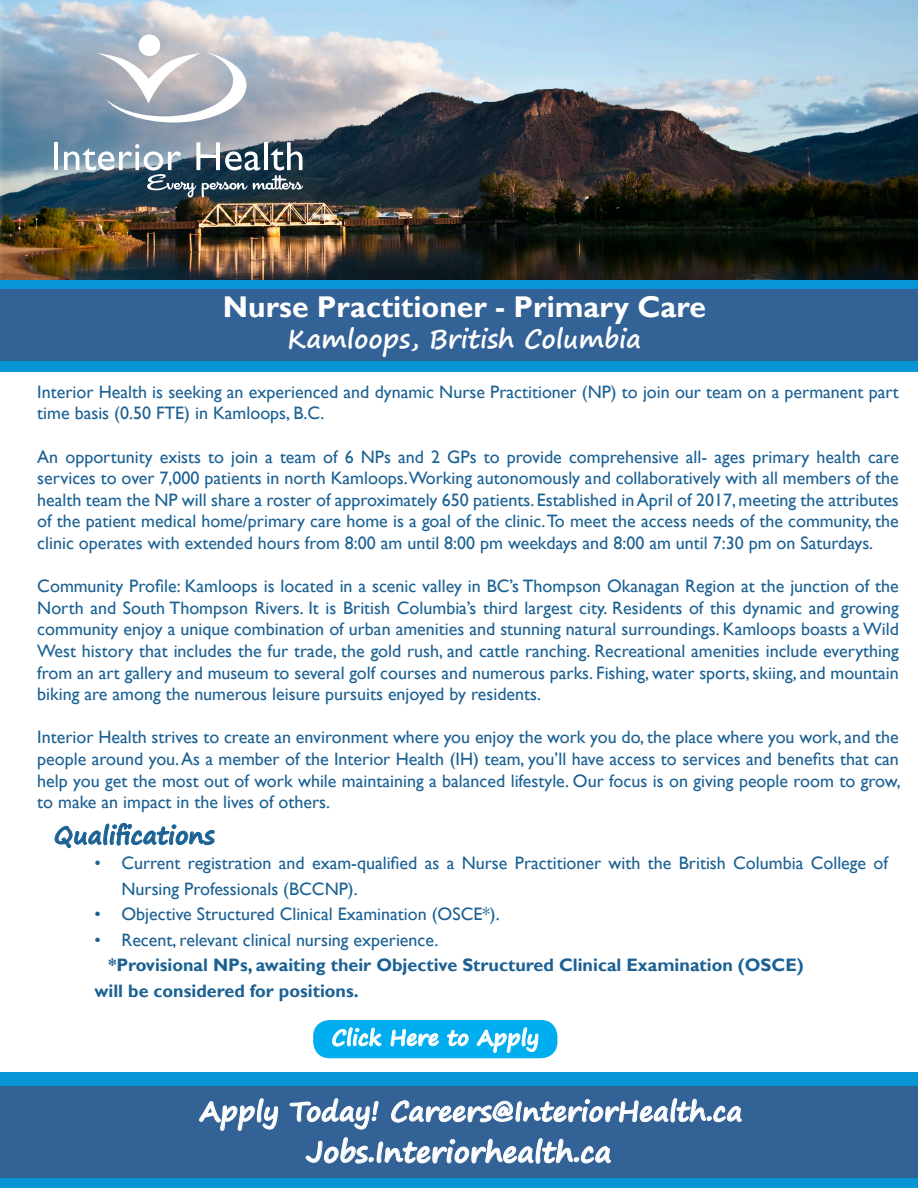
<style>
.page{position:relative;width:918px;height:1188px;background:#fff}
.page>*{position:absolute;margin:0;border:0;box-sizing:border-box;transform-origin:0 0}
.t1{font:700 30px "Gill Sans";color:#fff}
.t2{font:700 28.5px "Segoe Print";color:#fff}
.t3{font:700 27px "Segoe Print";color:#fff}
.t4{font:700 25.5px "Segoe Print";color:#fff}
.t5{font:700 24px "Segoe Print";color:#1b6194}
.t6{font:700 21px "Segoe Print";color:#fff}
.t7{font:18px/21.6px "Gill Sans";color:#1b6194;text-align:justify}
.t8{font:700 18px/25.5px "Gill Sans";color:#1b6194}
</style>
<div class="page">
<img style="left:0;top:0;width:918px;height:280px">
<div style="left:0;top:280px;width:918px;height:92px;background:#0895d6"></div>
<div style="left:0;top:290px;width:918px;height:71px;background:#336296"></div>
<hr style="left:54px;top:142px;width:4px;height:28px;background:#fff">
<svg style="left:64px;top:142px;width:239px;height:55px;background:#5e7584"></svg>
<div style="left:139px;top:34px;width:21px;height:22px;background:#fff;border-radius:50%"></div>
<svg style="left:97px;top:52px;width:149px;height:71px"></svg>
<div style="left:0;top:1072px;width:918px;height:116px;background:#0895d6"></div>
<div style="left:0;top:1086px;width:918px;height:92px;background:#336296"></div>
<svg style="left:306px;top:1138px;width:305px;height:25px"></svg>
<svg style="left:54px;top:823px;width:161px;height:25px"></svg>
<svg style="left:199px;top:1099px;width:79px;height:31px"></svg>
<svg style="left:290px;top:1099px;width:88px;height:30px"></svg>
<svg style="left:391px;top:1099px;width:350px;height:23px"></svg>
<div style="left:313px;top:1020px;width:244px;height:38px;background:#00aeef;border-radius:16px"></div>
<svg style="left:332px;top:1028px;width:49px;height:18px"></svg>
<svg style="left:391px;top:1029px;width:48px;height:18px"></svg>
<svg style="left:447px;top:1030px;width:21px;height:16px"></svg>
<svg style="left:477px;top:1028px;width:61px;height:25px"></svg>
<p class="t1" style="left:223px;top:289px;width:484px">Nurse Practitioner - Primary Care</p>
<p class="t4" style="left:288px;top:315px;width:355px">Kamloops, British Columbia</p>
<p class="t7" style="left:37px;top:381px;width:863px">Interior Health is seeking an experienced and dynamic Nurse Practitioner (NP) to join our team on a permanent part time basis (0.50 FTE) in Kamloops, B.C.</p>
<p class="t7" style="left:37px;top:446px;width:863px">An opportunity exists to join a team of 6 NPs and 2 GPs to provide comprehensive all- ages primary health care services to over 7,000 patients in north Kamloops.Working autonomously and collaboratively with all members of the health team the NP will share a roster of approximately 650 patients. Established in April of 2017, meeting the attributes of the patient medical home/primary care home is a goal of the clinic. To meet the access needs of the community, the clinic operates with extended hours from 8:00 am until 8:00 pm weekdays and 8:00 am until 7:30 pm on Saturdays.</p>
<p class="t7" style="left:37px;top:576px;width:863px">Community Profile: Kamloops is located in a scenic valley in BC’s Thompson Okanagan Region at the junction of the North and South Thompson Rivers. It is British Columbia’s third largest city. Residents of this dynamic and growing community enjoy a unique combination of urban amenities and stunning natural surroundings. Kamloops boasts a Wild West history that includes the fur trade, the gold rush, and cattle ranching. Recreational amenities include everything from an art gallery and museum to several golf courses and numerous parks. Fishing, water sports, skiing, and mountain biking are among the numerous leisure pursuits enjoyed by residents.</p>
<p class="t7" style="left:37px;top:727px;width:865px">Interior Health strives to create an environment where you enjoy the work you do, the place where you work, and the people around you. As a member of the Interior Health (IH) team, you’ll have access to services and benefits that can help you get the most out of work while maintaining a balanced lifestyle. Our focus is on giving people room to grow, to make an impact in the lives of others.</p>
<p class="t5" style="left:54px;top:813px;width:162px">Qualifications</p>
<p class="t7" style="left:122px;top:851px;width:768px;line-height:25.5px;text-indent:-27px">• Current registration and exam-qualified as a Nurse Practitioner with the British Columbia College of<br>Nursing Professionals (BCCNP).</p>
<p class="t7" style="left:94px;top:904px;width:407px">• Objective Structured Clinical Examination (OSCE*).</p>
<p class="t7" style="left:94px;top:929px;width:345px">• Recent, relevant clinical nursing experience.</p>
<p class="t8" style="left:94px;top:953px;width:711px;text-indent:14px">*Provisional NPs, awaiting their Objective Structured Clinical Examination (OSCE) will be considered for positions.</p>
<p class="t6" style="left:332px;top:1019px;width:209px">Click Here to Apply</p>
<p class="t3" style="left:200px;top:1087px;width:544px">Apply Today! Careers@InteriorHealth.ca</p>
<p class="t2" style="left:307px;top:1126px;width:306px">Jobs.Interiorhealth.ca</p>
</div>
